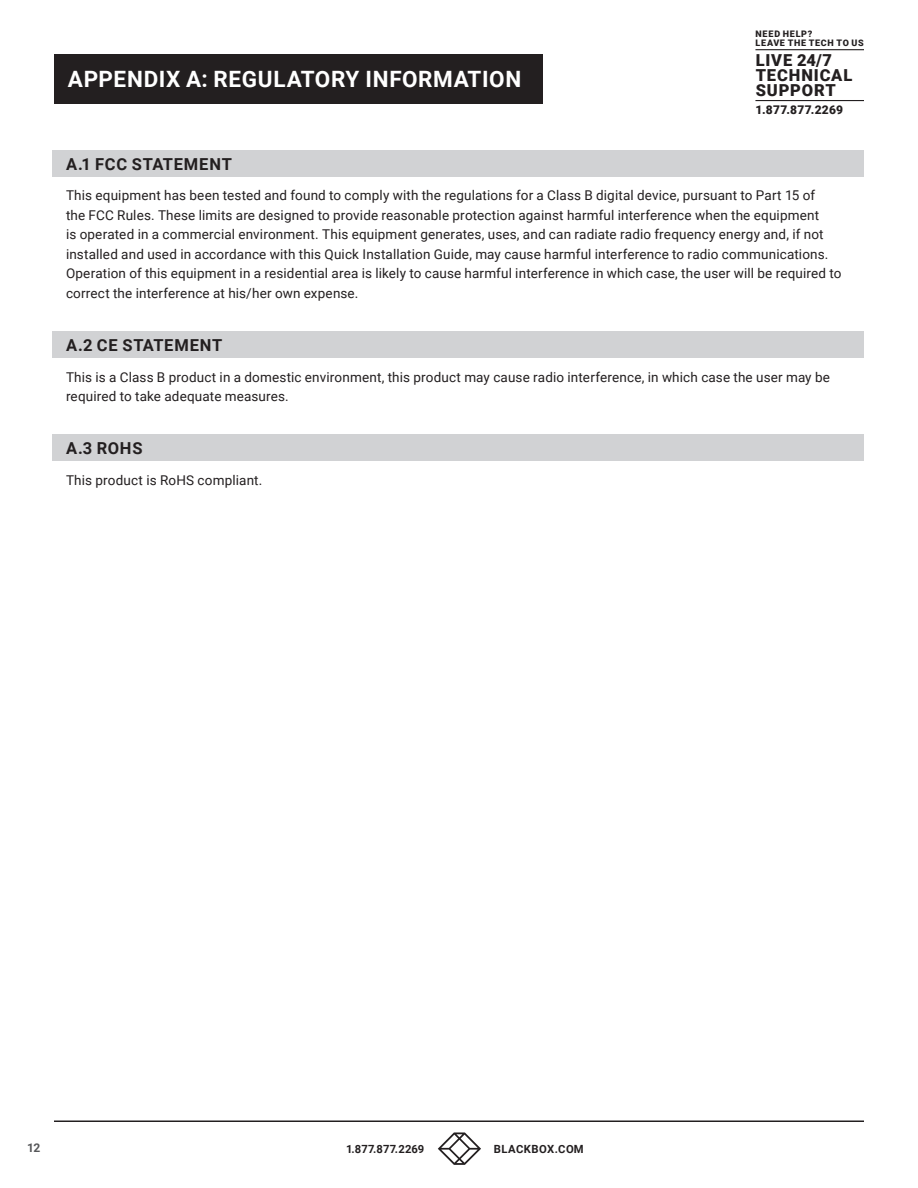
<style>
.page{position:relative;width:918px;height:1188px;background:#fff}
.page>*{position:absolute;margin:0;border:0;box-sizing:border-box;transform-origin:0 0}
.t1{font:700 22.5px "Roboto";letter-spacing:.03em;color:#fff}
.t2{font:700 16.5px "Roboto";letter-spacing:.045em;color:#231f20}
.t3{font:900 16.5px/15px "Roboto";letter-spacing:.05em;color:#231f20}
.t4{font:13.5px/19.5px "Roboto";letter-spacing:.01em;color:#231f20}
.t5{font:900 12px "Roboto";letter-spacing:.02em;color:#231f20}
.t6{font:700 12px "Roboto";color:#57585a}
.t7{font:700 11.25px "Roboto";letter-spacing:.02em;color:#231f20}
.t8{font:700 11.25px "Roboto";letter-spacing:.045em;color:#231f20}
.t9{font:900 9px/8.6px "Roboto";letter-spacing:.08em;color:#231f20}
</style>
<div class="page">
<hr style="left:54px;top:1120px;width:810px;height:2px;background:#231f20">
<svg style="left:438px;top:1132px;width:43px;height:33px"></svg>
<hr style="left:755px;top:49px;width:109px;height:1px;background:#231f20">
<hr style="left:755px;top:100px;width:109px;height:1px;background:#231f20">
<div style="left:54px;top:54px;width:488px;height:50px;background:#231f20"></div>
<div style="left:52px;top:150px;width:812px;height:27px;background:#d1d2d4"></div>
<div style="left:52px;top:331px;width:812px;height:27px;background:#d1d2d4"></div>
<div style="left:52px;top:435px;width:812px;height:26px;background:#d1d2d4"></div>
<h1 class="t1" style="left:68px;top:64px;width:455px">APPENDIX A: REGULATORY INFORMATION</h1>
<p class="t9" style="left:756px;top:29px;width:110px">NEED HELP?<br>LEAVE THE TECH TO US</p>
<p class="t3" style="left:756px;top:52px;width:98px">LIVE 24/7<br>TECHNICAL<br>SUPPORT</p>
<p class="t5" style="left:755px;top:102px;width:89px">1.877.877.2269</p>
<p class="t2" style="left:66px;top:152px;width:167px">A.1 FCC STATEMENT</p>
<p class="t4" style="left:66px;top:185px;width:777px">This equipment has been tested and found to comply with the regulations for a Class B digital device, pursuant to Part 15 of<br>the FCC Rules. These limits are designed to provide reasonable protection against harmful interference when the equipment<br>is operated in a commercial environment. This equipment generates, uses, and can radiate radio frequency energy and, if not installed and used in accordance with this Quick Installation Guide, may cause harmful interference to radio communications.<br>Operation of this equipment in a residential area is likely to cause harmful interference in which case, the user will be required to correct the interference at his/her own expense.</p>
<p class="t2" style="left:66px;top:333px;width:158px">A.2 CE STATEMENT</p>
<p class="t4" style="left:66px;top:367px;width:765px">This is a Class B product in a domestic environment, this product may cause radio interference, in which case the user may be required to take adequate measures.</p>
<p class="t2" style="left:66px;top:437px;width:78px">A.3 ROHS</p>
<p class="t4" style="left:66px;top:470px;width:198px">This product is RoHS compliant.</p>
<p class="t6" style="left:27px;top:1139px;width:15px">12</p>
<p class="t7" style="left:346px;top:1141px;width:80px">1.877.877.2269</p>
<p class="t8" style="left:494px;top:1141px;width:91px">BLACKBOX.COM</p>
</div>
